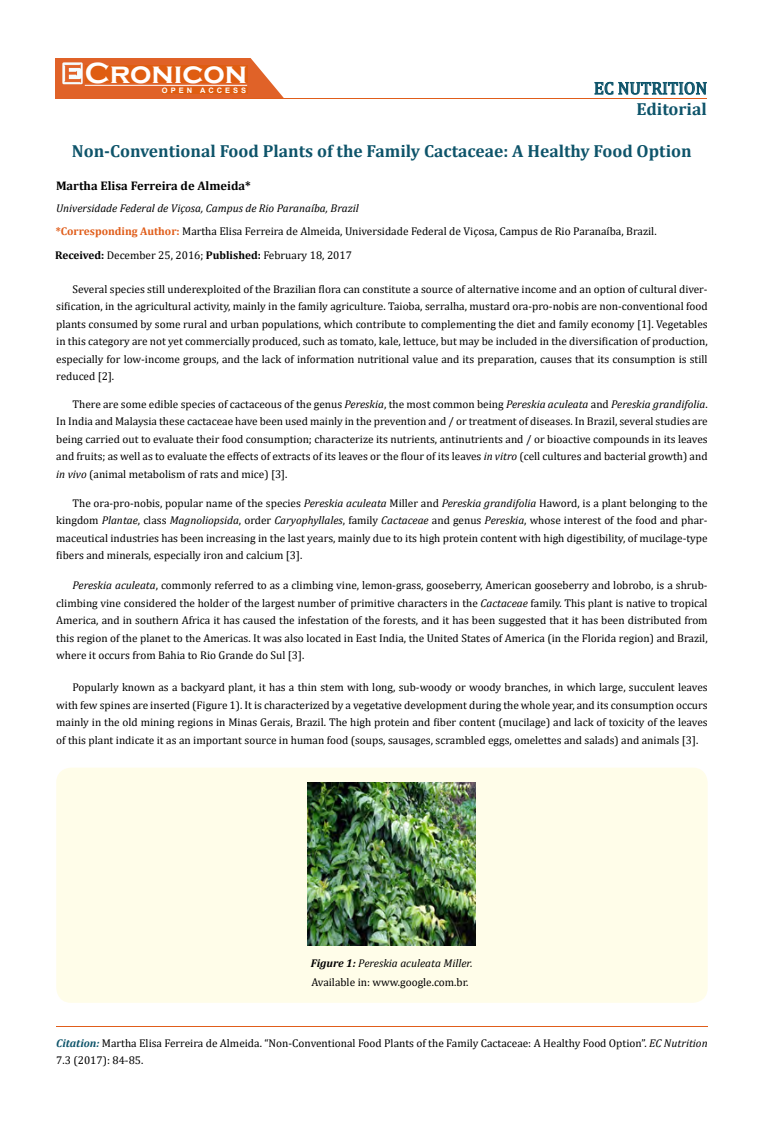
<style>
.page{position:relative;width:764px;height:1129px;background:#fff}
.page>*{position:absolute;margin:0;border:0;box-sizing:border-box;transform-origin:0 0}
.t1{font:700 30px "Copperplate Gothic";color:#fff}
.t2{font:700 17.5px "Cambria";color:#0e546a}
.t3{font:17.5px "Cambria";color:#0e546a}
.t4{font:700 12.5px "Cambria";color:#000}
.t5{font:11.25px/17.5px "Cambria";color:#000;text-align:justify}
.t6{font:700 7.5px "Arial";letter-spacing:.4em;color:#fff}
.s1{font-style:italic}
.s2{font-weight:700;color:#e05d1a}
.s3{font-weight:700}
.s4{font-weight:700;font-style:italic}
.s5{font-weight:700;font-style:italic;color:#0e546a}
</style>
<div class="page">
<div style="left:56px;top:58px;width:242px;height:41px;background:#e06228"></div>
<svg style="left:250px;top:58px;width:48px;height:40px"></svg>
<img style="left:62px;top:62px;width:21px;height:22px">
<div style="left:85px;top:66px;width:162px;height:17px;background:#df5d11"></div>
<div style="left:162px;top:87px;width:85px;height:6px;background:#df5d11"></div>
<svg style="left:594px;top:82px;width:113px;height:13px"></svg>
<hr style="left:85px;top:85px;width:162px;height:1px;background:#fff">
<hr style="left:232px;top:98px;width:475px;height:1px;background:#e05d1a">
<div style="left:56px;top:767px;width:651px;height:236px;background:#fffde9;border-radius:15px"></div>
<img style="left:307px;top:782px;width:168px;height:163px">
<hr style="left:56px;top:1026px;width:651px;height:1px;background:#e05d1a">
<h1 class="t1" style="left:85px;top:56px;width:164px">Cronicon</h1>
<p class="t6" style="left:162px;top:85px;width:86px">OPEN ACCESS</p>
<h2 class="t3" style="left:594px;top:78px;width:115px">EC NUTRITION</h2>
<h2 class="t2" style="left:636px;top:96px;width:72px">Editorial</h2>
<h2 class="t2" style="left:72px;top:139px;width:621px">Non-Conventional Food Plants of the Family Cactaceae: A Healthy Food Option</h2>
<p class="t4" style="left:56px;top:177px;width:196px">Martha Elisa Ferreira de Almeida*</p>
<p class="t5" style="left:56px;top:197px;width:602px;line-height:22.8px"><span class="s1">Universidade Federal de Viçosa, Campus de Rio Paranaíba, Brazil<br></span><span class="s2">*Corresponding Author:</span> Martha Elisa Ferreira de Almeida, Universidade Federal de Viçosa, Campus de Rio Paranaíba, Brazil.</p>
<p class="t5" style="left:55px;top:246px;width:298px"><span class="s3">Received:</span> December 25, 2016; <span class="s3">Published:</span> February 18, 2017</p>
<p class="t5" style="left:56px;top:280px;width:653px;text-indent:16px">Several species still underexploited of the Brazilian flora can constitute a source of alternative income and an option of cultural diver&shy;sification, in the agricultural activity, mainly in the family agriculture. Taioba, serralha, mustard ora-pro-nobis are non-conventional food plants consumed by some rural and urban populations, which contribute to complementing the diet and family economy [1]. Vegetables in this category are not yet commercially produced, such as tomato, kale, lettuce, but may be included in the diversification of production, especially for low-income groups, and the lack of information nutritional value and its preparation, causes that its consumption is still reduced [2].</p>
<p class="t5" style="left:56px;top:395px;width:653px;text-indent:16px">There are some edible species of cactaceous of the genus <span class="s1">Pereskia</span>, the most common being <span class="s1">Pereskia aculeata</span> and <span class="s1">Pereskia grandifolia</span>.<br>In India and Malaysia these cactaceae have been used mainly in the prevention and / or treatment of diseases. In Brazil, several studies are being carried out to evaluate their food consumption; characterize its nutrients, antinutrients and / or bioactive compounds in its leaves and fruits; as well as to evaluate the effects of extracts of its leaves or the flour of its leaves <span class="s1">in vitro</span> (cell cultures and bacterial growth) and <span class="s1">in vivo</span> (animal metabolism of rats and mice) [3].</p>
<p class="t5" style="left:56px;top:494px;width:653px;text-indent:16px">The ora-pro-nobis, popular name of the species <span class="s1">Pereskia aculeata</span> Miller and <span class="s1">Pereskia grandifolia</span> Haword, is a plant belonging to the kingdom <span class="s1">Plantae</span>, class <span class="s1">Magnoliopsida</span>, order <span class="s1">Caryophyllales</span>, family <span class="s1">Cactaceae</span> and genus <span class="s1">Pereskia</span>, whose interest of the food and phar&shy;maceutical industries has been increasing in the last years, mainly due to its high protein content with high digestibility, of mucilage-type fibers and minerals, especially iron and calcium [3].</p>
<p class="t5" style="left:56px;top:576px;width:653px;text-indent:16px"><span class="s1">Pereskia aculeata</span>, commonly referred to as a climbing vine, lemon-grass, gooseberry, American gooseberry and lobrobo, is a shrub&shy;climbing vine considered the holder of the largest number of primitive characters in the <span class="s1">Cactaceae</span> family. This plant is native to tropical America, and in southern Africa it has caused the infestation of the forests, and it has been suggested that it has been distributed from this region of the planet to the Americas. It was also located in East India, the United States of America (in the Florida region) and Brazil, where it occurs from Bahia to Rio Grande do Sul [3].</p>
<p class="t5" style="left:56px;top:678px;width:653px;text-indent:16px">Popularly known as a backyard plant, it has a thin stem with long, sub-woody or woody branches, in which large, succulent leaves with few spines are inserted (Figure 1). It is characterized by a vegetative development during the whole year, and its consumption occurs mainly in the old mining regions in Minas Gerais, Brazil. The high protein and fiber content (mucilage) and lack of toxicity of the leaves of this plant indicate it as an important source in human food (soups, sausages, scrambled eggs, omelettes and salads) and animals [3].</p>
<p class="t5" style="left:311px;top:953px;width:163px;line-height:19.2px"><span class="s4">Figure 1:</span> <span class="s1">Pereskia aculeata Miller.<br></span>Available in: www.google.com.br.</p>
<p class="t5" style="left:56px;top:1034px;width:653px"><span class="s5">Citation:</span> Martha Elisa Ferreira de Almeida. “Non-Conventional Food Plants of the Family Cactaceae: A Healthy Food Option”. <span class="s1">EC Nutrition<br></span>7.3 (2017): 84-85.</p>
</div>
